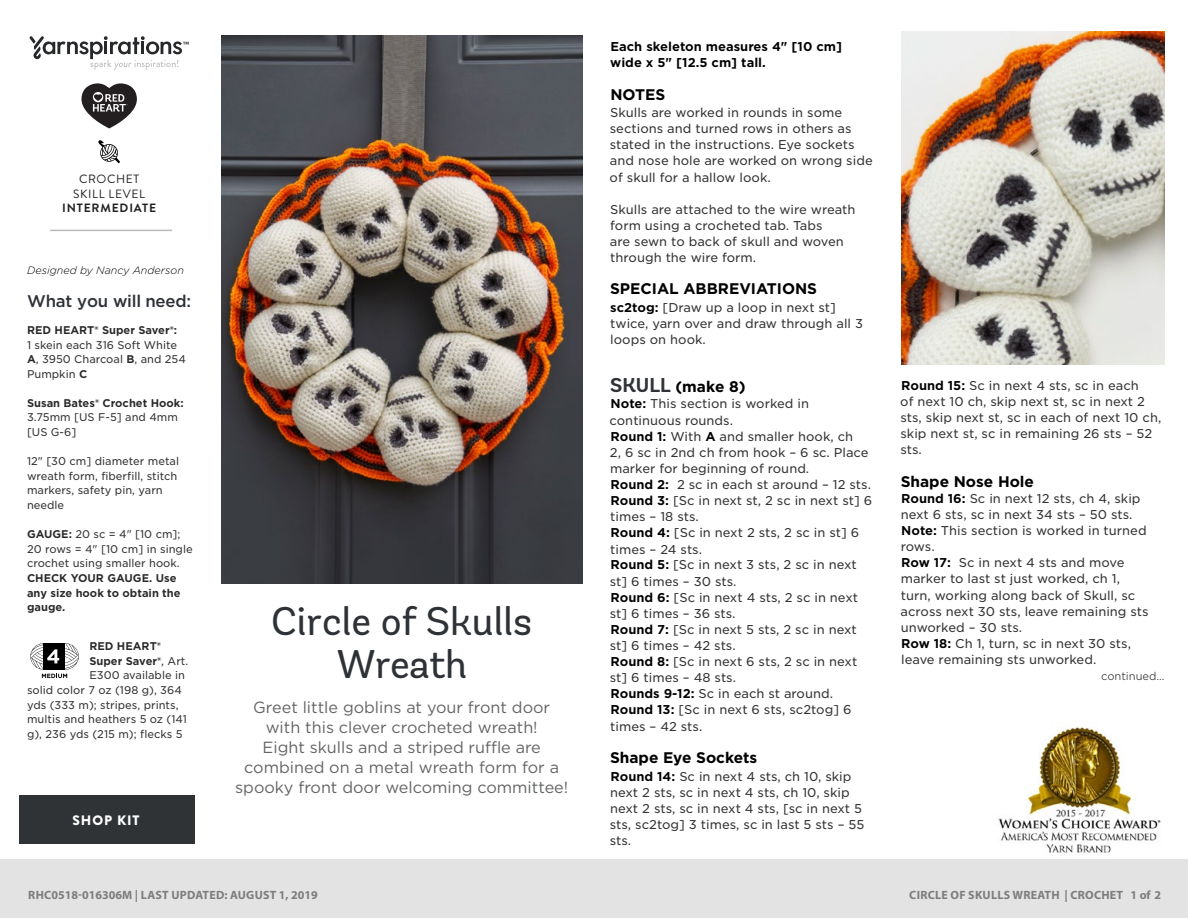
<style>
.page{position:relative;width:1188px;height:918px;background:#fff}
.page>*{position:absolute;margin:0;border:0;box-sizing:border-box;transform-origin:0 0}
.t1{font:39.9px/42.3px "Andes Rounded";color:#2e3236;text-align:center}
.t2{font:500 16.95px "Gotham";color:#58595b}
.t3{font:500 16.95px "Gotham";letter-spacing:-.01em;color:#2e3236}
.t4{font:16.2px/20px "Gotham";color:#636466;text-align:center}
.t5{font:700 15.3px "Gotham";color:#000}
.t6{font:900 13.65px "Brandon Grotesque";letter-spacing:.065em;color:#fff}
.t7{font:12.3px/16px "Gotham S Sm";color:#333334}
.t8{font:700 12.3px/16px "Gotham S Sm";color:#000}
.t9{font:700 12px "Myriad Pro";letter-spacing:.02em;color:#7d7d7d}
.Skill_Level{font:12px "Brandon Grotesque";letter-spacing:.05em;color:#231f20}
.Skill_Level-2{font:700 12px "Brandon Grotesque";letter-spacing:.07em;color:#231f20}
.t10{font:10.8px/14.5px "Gotham S Sm";color:#333334}
.t11{font:700 10.8px "Gotham S Sm";color:#292829}
.t12{font:italic 300 10.8px "Gotham Rounded";color:#000}
.t13{font:300 10.8px "Gotham S Sm";color:#333334}
.t14{font:9.15px "Gotham";letter-spacing:.02em;color:#58595b}
.s1{font-weight:700;color:#292829}
.s2{font-weight:400;color:#333334}
.s3{font-weight:700;color:#e31837}
.s4{font-weight:700;color:#000}
.s5{font-family:"Andes Rounded";font-size:19.95px;color:#2e3236}
</style>
<div class="page">
<svg style="left:30px;top:643px;width:49px;height:35px"></svg>
<img style="left:221px;top:35px;width:361px;height:548px">
<img style="left:998px;top:726px;width:163px;height:127px">
<img style="left:901px;top:31px;width:264px;height:333px">
<div style="left:0;top:860px;width:1188px;height:58px;background:#e4e3e3"></div>
<svg style="left:98px;top:140px;width:22px;height:23px"></svg>
<svg style="left:30px;top:36px;width:159px;height:34px"></svg>
<svg style="left:81px;top:83px;width:56px;height:45px"></svg>
<hr style="left:50px;top:230px;width:122px;height:1px;background:#bbbaba">
<div style="left:19px;top:795px;width:175px;height:48px;background:#2f3336"></div>
<p class="Skill_Level" style="left:79px;top:171px;width:62px">CROCHET</p>
<p class="Skill_Level" style="left:73px;top:185px;width:73px">SKILL LEVEL</p>
<p class="Skill_Level-2" style="left:62px;top:200px;width:96px">INTERMEDIATE</p>
<p class="t12" style="left:27px;top:263px;width:158px">Designed by Nancy Anderson</p>
<p class="t3" style="left:27px;top:290px;width:166px">What you will need:</p>
<p class="t10" style="left:27px;top:322px;width:160px"><span class="s1">RED HEART® Super Saver®:<br></span>1 skein each 316 Soft White<br><span class="s1">A</span>, 3950 Charcoal <span class="s1">B</span>, and 254<br>Pumpkin <span class="s1">C</span></p>
<p class="t10" style="left:27px;top:395px;width:158px"><span class="s1">Susan Bates® Crochet Hook:<br></span>3.75mm [US F-5] and 4mm [US G-6]</p>
<p class="t10" style="left:27px;top:454px;width:154px">12" [30 cm] diameter metal wreath form, fiberfill, stitch markers, safety pin, yarn needle</p>
<p class="t10" style="left:27px;top:527px;width:167px"><span class="s1">GAUGE:</span> 20 sc = 4" [10 cm];<br>20 rows = 4" [10 cm] in single crochet using smaller hook.<br><span class="s1">CHECK YOUR GAUGE. Use any size hook to obtain the gauge.</span></p>
<p class="t11" style="left:89px;top:639px;width:73px">RED HEART®</p>
<p class="t11" style="left:89px;top:654px;width:100px">Super Saver®<span class="s2">, Art.</span></p>
<p class="t10" style="left:89px;top:668px;width:97px">E300 available in</p>
<p class="t10" style="left:27px;top:683px;width:156px">solid color 7 oz (198 g), 364</p>
<p class="t10" style="left:27px;top:697px;width:153px">yds (333 m); stripes, prints,</p>
<p class="t10" style="left:27px;top:712px;width:161px">multis and heathers 5 oz (141</p>
<p class="t10" style="left:27px;top:726px;width:157px">g), 236 yds (215 m); flecks 5</p>
<p class="t6" style="left:72px;top:810px;width:69px">SHOP KIT</p>
<p class="t1" style="left:271px;top:601px;width:262px">Circle of Skulls<br>Wreath</p>
<p class="t4" style="left:235px;top:697px;width:335px">Greet little goblins at your front door with this clever crocheted wreath!<br>Eight skulls and a striped ruffle are combined on a metal wreath form for a spooky front door welcoming committee!</p>
<p class="t2" style="left:27px;top:874px;width:376px">Find more ideas &amp; inspiration: <span class="s3">redheart.com</span></p>
<p class="t14" style="left:27px;top:896px;width:98px">©2017 Coats &amp; Clark</p>
<p class="t9" style="left:28px;top:887px;width:291px">RHC0518-016306M | LAST UPDATED: AUGUST 1, 2019</p>
<p class="t8" style="left:610px;top:39px;width:233px">Each skeleton measures 4" [10 cm] wide x 5" [12.5 cm] tall.</p>
<p class="t5" style="left:610px;top:84px;width:56px">NOTES</p>
<p class="t7" style="left:610px;top:104px;width:265px">Skulls are worked in rounds in some sections and turned rows in others as stated in the instructions. Eye sockets and nose hole are worked on wrong side of skull for a hallow look.</p>
<p class="t7" style="left:610px;top:201px;width:247px">Skulls are attached to the wire wreath form using a crocheted tab. Tabs<br>are sewn to back of skull and woven through the wire form.</p>
<p class="t5" style="left:610px;top:279px;width:209px">SPECIAL ABBREVIATIONS</p>
<p class="t7" style="left:610px;top:299px;width:254px"><span class="s4">sc2tog:</span> [Draw up a loop in next st] twice, yarn over and draw through all 3 loops on hook.</p>
<p class="t5" style="left:610px;top:377px;width:137px"><span class="s5">SKULL</span> (make 8)</p>
<p class="t7" style="left:610px;top:396px;width:264px"><span class="s4">Note:</span> This section is worked in continuous rounds.<br><span class="s4">Round 1:</span> With <span class="s4">A</span> and smaller hook, ch<br>2, 6 sc in 2nd ch from hook – 6 sc. Place marker for beginning of round.<br><span class="s4">Round 2:</span> 2 sc in each st around – 12 sts.<br><span class="s4">Round 3:</span> [Sc in next st, 2 sc in next st] 6 times – 18 sts.<br><span class="s4">Round 4:</span> [Sc in next 2 sts, 2 sc in st] 6 times – 24 sts.<br><span class="s4">Round 5:</span> [Sc in next 3 sts, 2 sc in next st] 6 times – 30 sts.<br><span class="s4">Round 6:</span> [Sc in next 4 sts, 2 sc in next st] 6 times – 36 sts.<br><span class="s4">Round 7:</span> [Sc in next 5 sts, 2 sc in next st] 6 times – 42 sts.<br><span class="s4">Round 8:</span> [Sc in next 6 sts, 2 sc in next st] 6 times – 48 sts.<br><span class="s4">Rounds 9-12:</span> Sc in each st around.<br><span class="s4">Round 13:</span> [Sc in next 6 sts, sc2tog] 6 times – 42 sts.</p>
<p class="t5" style="left:610px;top:748px;width:149px">Shape Eye Sockets</p>
<p class="t7" style="left:610px;top:768px;width:256px"><span class="s4">Round 14:</span> Sc in next 4 sts, ch 10, skip next 2 sts, sc in next 4 sts, ch 10, skip next 2 sts, sc in next 4 sts, [sc in next 5 sts, sc2tog] 3 times, sc in last 5 sts – 55 sts.</p>
<p class="t7" style="left:900px;top:377px;width:263px"><span class="s4">Round 15:</span> Sc in next 4 sts, sc in each<br>of next 10 ch, skip next st, sc in next 2 sts, skip next st, sc in each of next 10 ch, skip next st, sc in remaining 26 sts – 52 sts.</p>
<p class="t5" style="left:901px;top:471px;width:135px">Shape Nose Hole</p>
<p class="t7" style="left:901px;top:490px;width:250px"><span class="s4">Round 16:</span> Sc in next 12 sts, ch 4, skip next 6 sts, sc in next 34 sts – 50 sts.<br><span class="s4">Note:</span> This section is worked in turned rows.<br><span class="s4">Row 17:</span> Sc in next 4 sts and move marker to last st just worked, ch 1, turn, working along back of Skull, sc across next 30 sts, leave remaining sts unworked – 30 sts.<br><span class="s4">Row 18:</span> Ch 1, turn, sc in next 30 sts, leave remaining sts unworked.</p>
<p class="t13" style="left:1101px;top:669px;width:65px">continued...</p>
<p class="t9" style="left:909px;top:887px;width:253px">CIRCLE OF SKULLS WREATH | CROCHET 1 of 2</p>
</div>
